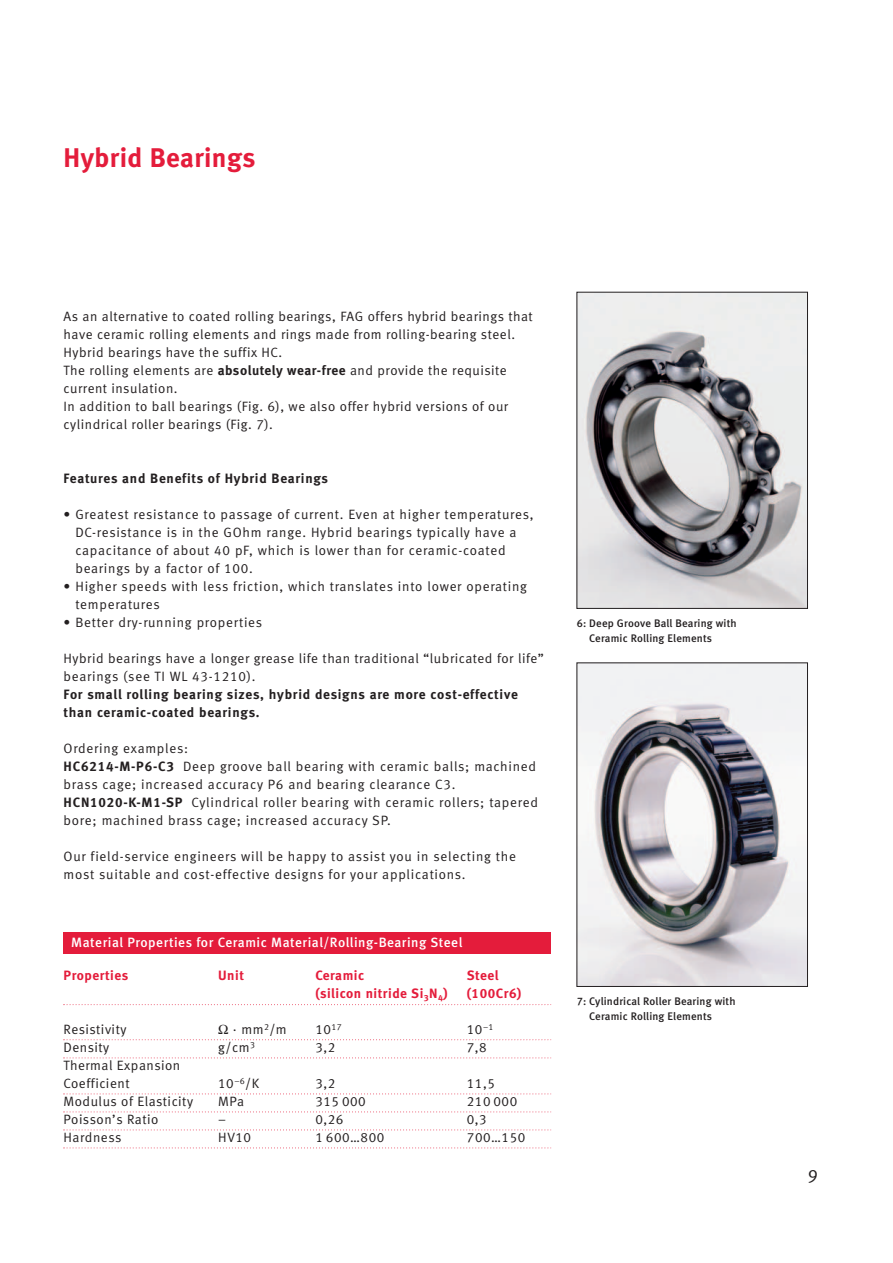
<style>
.page{position:relative;width:893px;height:1263px;background:#fff}
.page>*{position:absolute;margin:0;border:0;box-sizing:border-box;transform-origin:0 0}
.t1{font:27px "Meta Bold LF";letter-spacing:.015em;color:#e41c3b}
.t2{font:18px "Meta Normal LF";color:#231f20}
.t3{font:13.5px/18px "Meta Normal LF";letter-spacing:.045em;color:#231f20}
.t4{font:13.5px/18px "Meta Bold LF";letter-spacing:.055em;color:#231f20}
.t5{font:13.5px "Meta Medium LF";letter-spacing:.04em;color:#fff}
.t6{font:13.5px "Meta Bold LF";letter-spacing:.04em;color:#e41c3b}
.t7{font:10.95px/15px "Meta Medium LF";letter-spacing:.015em;color:#231f20}
.s1{font-family:"Meta Bold LF"}
</style>
<div class="page">
<img style="left:579px;top:294px;width:227px;height:313px">
<div style="left:577px;top:292px;width:231px;height:317px;border:1px solid #231f20"></div>
<div style="left:64px;top:932px;width:487px;height:22px;background:#e41c3b"></div>
<svg style="left:64px;top:1004px;width:487px;height:1px"></svg>
<svg style="left:64px;top:1057px;width:487px;height:1px"></svg>
<svg style="left:64px;top:1093px;width:487px;height:1px"></svg>
<svg style="left:64px;top:1111px;width:487px;height:1px"></svg>
<svg style="left:64px;top:1129px;width:487px;height:1px"></svg>
<svg style="left:64px;top:1147px;width:487px;height:1px"></svg>
<img style="left:579px;top:665px;width:227px;height:320px">
<div style="left:577px;top:663px;width:231px;height:324px;border:1px solid #231f20"></div>
<svg style="left:64px;top:1039px;width:487px;height:1px"></svg>
<h1 class="t1" style="left:64px;top:147px;width:193px">Hybrid Bearings</h1>
<p class="t3" style="left:64px;top:308px;width:471px">As an alternative to coated rolling bearings, FAG offers hybrid bearings that have ceramic rolling elements and rings made from rolling-bearing steel.<br>Hybrid bearings have the suffix HC.<br>The rolling elements are <span class="s1">absolutely wear-free</span> and provide the requisite current insulation.<br>In addition to ball bearings (Fig. 6), we also offer hybrid versions of our cylindrical roller bearings (Fig. 7).</p>
<p class="t4" style="left:64px;top:470px;width:266px">Features and Benefits of Hybrid Bearings</p>
<p class="t3" style="left:75px;top:506px;width:460px;text-indent:-12px">• Greatest resistance to passage of current. Even at higher temperatures, DC-resistance is in the GOhm range. Hybrid bearings typically have a capacitance of about 40 pF, which is lower than for ceramic-coated bearings by a factor of 100.</p>
<p class="t3" style="left:75px;top:578px;width:453px;text-indent:-12px">• Higher speeds with less friction, which translates into lower operating temperatures</p>
<p class="t3" style="left:64px;top:614px;width:200px">• Better dry-running properties</p>
<p class="t3" style="left:64px;top:650px;width:482px">Hybrid bearings have a longer grease life than traditional “lubricated for life” bearings (see TI WL 43-1210).</p>
<p class="t4" style="left:64px;top:686px;width:456px">For small rolling bearing sizes, hybrid designs are more cost-effective than ceramic-coated bearings.</p>
<p class="t3" style="left:64px;top:740px;width:476px">Ordering examples:<br><span class="s1">HC6214-M-P6-C3</span> Deep groove ball bearing with ceramic balls; machined brass cage; increased accuracy P6 and bearing clearance C3.<br><span class="s1">HCN1020-K-M1-SP</span> Cylindrical roller bearing with ceramic rollers; tapered bore; machined brass cage; increased accuracy SP.</p>
<p class="t3" style="left:64px;top:848px;width:454px">Our field-service engineers will be happy to assist you in selecting the most suitable and cost-effective designs for your applications.</p>
<p class="t5" style="left:71px;top:937px;width:393px">Material Properties for Ceramic Material/Rolling-Bearing Steel</p>
<p class="t6" style="left:64px;top:970px;width:66px">Properties</p>
<p class="t6" style="left:218px;top:970px;width:27px">Unit</p>
<p class="t6" style="left:315px;top:970px;width:50px">Ceramic</p>
<p class="t6" style="left:467px;top:970px;width:33px">Steel</p>
<p class="t6" style="left:315px;top:988px;width:134px">(silicon nitride Si<sub>3</sub>N<sub>4</sub>)</p>
<p class="t6" style="left:467px;top:988px;width:56px">(100Cr6)</p>
<p class="t3" style="left:233px;top:1021px;width:55px">· mm<sup>2</sup>/m</p>
<p class="t3" style="left:315px;top:1021px;width:28px">10<sup>17</sup></p>
<p class="t3" style="left:467px;top:1021px;width:28px">10<sup>–1</sup></p>
<p class="t3" style="left:64px;top:1039px;width:47px">Density</p>
<p class="t3" style="left:218px;top:1039px;width:38px">g/cm<sup>3</sup></p>
<p class="t3" style="left:315px;top:1039px;width:21px">3,2</p>
<p class="t3" style="left:467px;top:1039px;width:21px">7,8</p>
<p class="t3" style="left:218px;top:1075px;width:42px">10<sup>–6</sup>/K</p>
<p class="t3" style="left:315px;top:1075px;width:21px">3,2</p>
<p class="t3" style="left:467px;top:1075px;width:30px">11,5</p>
<p class="t3" style="left:64px;top:1093px;width:131px">Modulus of Elasticity</p>
<p class="t3" style="left:218px;top:1093px;width:27px">MPa</p>
<p class="t3" style="left:315px;top:1093px;width:52px">315 000</p>
<p class="t3" style="left:467px;top:1093px;width:52px">210 000</p>
<p class="t3" style="left:64px;top:1111px;width:96px">Poisson’s Ratio</p>
<p class="t3" style="left:218px;top:1111px;width:9px">–</p>
<p class="t3" style="left:315px;top:1111px;width:30px">0,26</p>
<p class="t3" style="left:467px;top:1111px;width:21px">0,3</p>
<p class="t3" style="left:64px;top:1129px;width:59px">Hardness</p>
<p class="t3" style="left:218px;top:1129px;width:34px">HV10</p>
<p class="t3" style="left:315px;top:1129px;width:70px">1 600…800</p>
<p class="t3" style="left:467px;top:1129px;width:60px">700…150</p>
<p class="t3" style="left:64px;top:1021px;width:64px">Resistivity</p>
<p class="t3" style="left:63px;top:1057px;width:118px">Thermal Expansion<br>Coefficient</p>
<p class="t7" style="left:589px;top:616px;width:149px;text-indent:-13px">6: Deep Groove Ball Bearing with<br>Ceramic Rolling Elements</p>
<p class="t7" style="left:589px;top:994px;width:148px;text-indent:-13px">7: Cylindrical Roller Bearing with<br>Ceramic Rolling Elements</p>
<h2 class="t2" style="left:808px;top:1169px;width:12px">9</h2>
</div>
